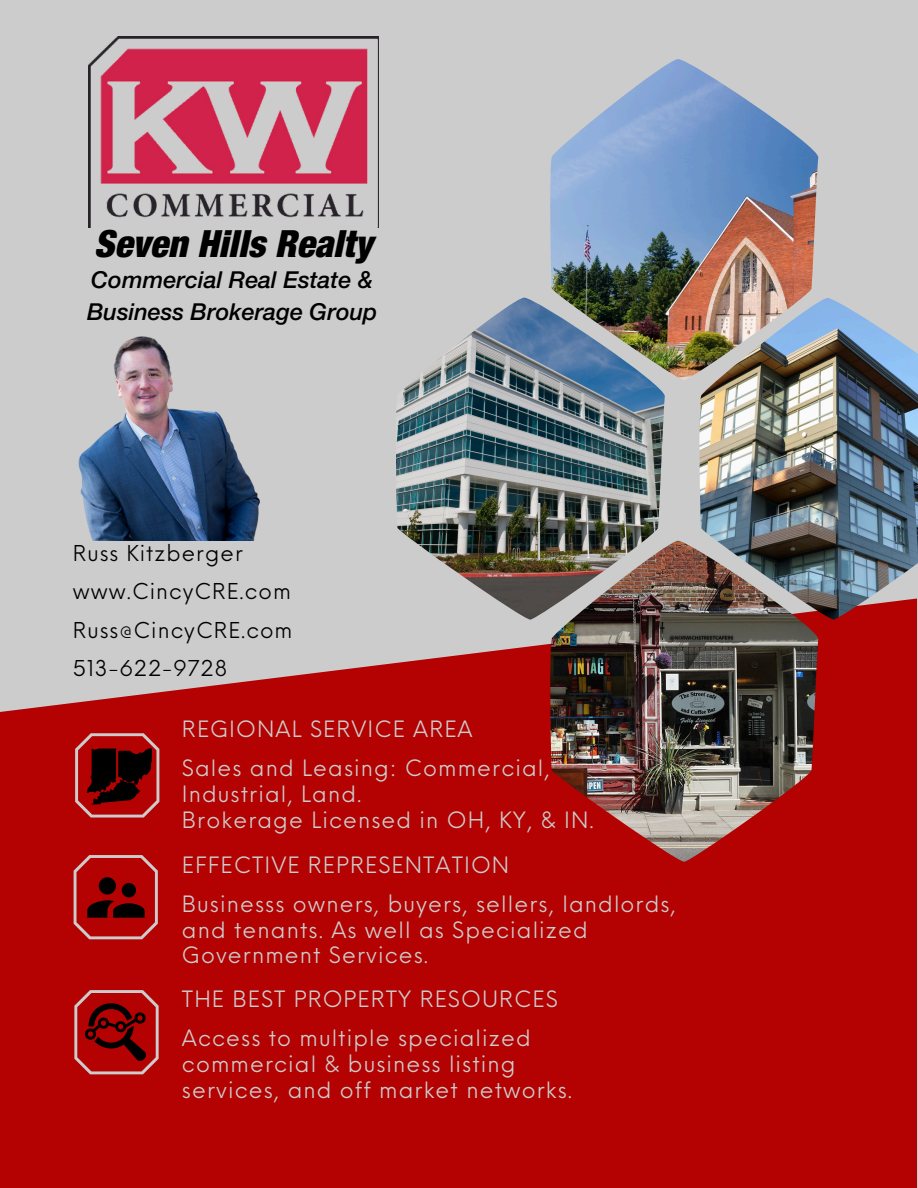
<style>
.page{position:relative;width:918px;height:1188px;background:#ccc}
.page>*{position:absolute;margin:0;border:0;box-sizing:border-box;transform-origin:0 0}
.t1{font:37.5px "Helvetica Neue LTW06 97 Blk Cn Obl";color:#000}
.t2{font:23.4px "Helvetica Neue W01 66 Medium It";color:#000}
.t3{font:22.05px/25.8px "Neue Einstellung";letter-spacing:.05em;color:#ccc}
.t4{font:21.3px "Neue Einstellung";letter-spacing:.05em;color:#000}
</style>
<div class="page">
<svg style="left:0;top:620px;width:917px;height:568px;fill:#b40101"></svg>
<img style="left:550px;top:59px;width:268px;height:321px">
<img style="left:699px;top:298px;width:219px;height:322px">
<img style="left:396px;top:298px;width:269px;height:322px">
<img style="left:550px;top:541px;width:268px;height:321px">
<svg style="left:74px;top:855px;width:84px;height:84px"></svg>
<img style="left:88px;top:37px;width:290px;height:191px">
<svg style="left:74px;top:990px;width:85px;height:84px"></svg>
<img style="left:78px;top:336px;width:182px;height:204px">
<svg style="left:75px;top:733px;width:84px;height:85px"></svg>
<p class="t1" style="left:94px;top:221px;width:279px">Seven Hills Realty</p>
<p class="t2" style="left:91px;top:266px;width:284px">Commercial Real Estate &amp;</p>
<p class="t2" style="left:87px;top:298px;width:292px">Business Brokerage Group</p>
<p class="t4" style="left:73px;top:534px;width:172px">Russ Kitzberger</p>
<p class="t4" style="left:73px;top:573px;width:220px">www.CincyCRE.com</p>
<p class="t4" style="left:73px;top:611px;width:221px">Russ@CincyCRE.com</p>
<p class="t4" style="left:73px;top:649px;width:156px">513-622-9728</p>
<p class="t3" style="left:182px;top:714px;width:292px">REGIONAL SERVICE AREA</p>
<p class="t3" style="left:182px;top:753px;width:369px">Sales and Leasing: Commercial,<br>Industrial, Land.</p>
<p class="t3" style="left:182px;top:804px;width:413px">Brokerage Licensed in OH, KY, &amp; IN.</p>
<p class="t3" style="left:182px;top:850px;width:329px">EFFECTIVE REPRESENTATION</p>
<p class="t3" style="left:182px;top:889px;width:496px">Businesss owners, buyers, sellers, landlords, and tenants. As well as Specialized<br>Government Services.</p>
<p class="t3" style="left:182px;top:984px;width:377px">THE BEST PROPERTY RESOURCES</p>
<p class="t3" style="left:182px;top:1023px;width:392px">Access to multiple specialized commercial &amp; business listing services, and off market networks.</p>
</div>
